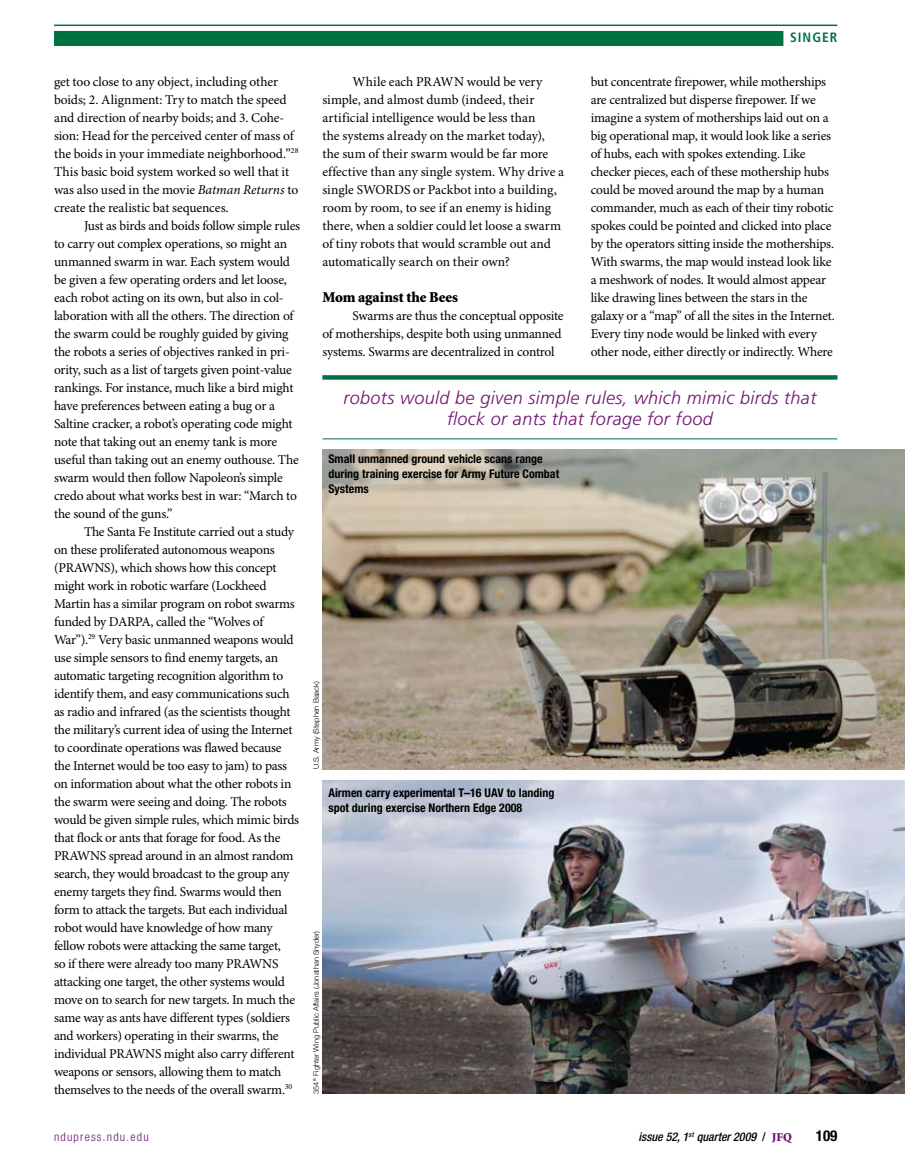
<style>
.page{position:relative;width:905px;height:1175px;background:#fff}
.page>*{position:absolute;margin:0;border:0;box-sizing:border-box;transform-origin:0 0}
.t1{font:italic 300 18px/21px "Frutiger LT Std";letter-spacing:.02em;color:#711471;text-align:center}
.t2{font:900 15px "Minion Std";letter-spacing:-.005em;color:#000}
.t3{font:700 condensed 15px "Helvetica Neue LT Std";color:#000}
.t4{font:13.5px/18px "Minion Pro";letter-spacing:-.02em;color:#000}
.t5{font:13.5px/18px "Minion Pro";color:#000}
.t6{font:700 condensed 13.5px "Frutiger LT Std";letter-spacing:.075em;color:#007242}
.t7{font:700 condensed 12px/15px "Helvetica Neue LT Std";color:#000}
.t8{font:italic 500 condensed 12px "Helvetica Neue LT Std";color:#000}
.t9{font:300 condensed 12px "Helvetica Neue LT Std";letter-spacing:.1em;color:#711471}
.t10{font:300 7.5px "Helvetica Neue LT Std";color:#000}
.s1{font-style:italic}
.s2{font-style:normal}
.s3{font-family:"Minion Std";font-weight:900;font-style:normal;font-stretch:normal;color:#711471}
</style>
<div class="page">
<div style="left:54px;top:31px;width:729px;height:15px;background:#007242"></div>
<hr style="left:54px;top:25px;width:783px;height:1px;background:#007242">
<img style="left:322px;top:780px;width:582px;height:314px">
<img style="left:322px;top:449px;width:582px;height:320px">
<div style="left:322px;top:375px;width:515px;height:5px;background:#007242"></div>
<hr style="left:322px;top:438px;width:515px;height:1px;background:#007242">
<p class="t6" style="left:790px;top:30px;width:49px">SINGER</p>
<p class="t4" style="left:54px;top:73px;width:246px">get too close to any object, including other boids; 2. Alignment: Try to match the speed and direction of nearby boids; and 3. Cohe&shy;sion: Head for the perceived center of mass of the boids in your immediate neighborhood.”<sup>28<br></sup>This basic boid system worked so well that it was also used in the movie <span class="s1">Batman Returns</span> to create the realistic bat sequences.</p>
<p class="t4" style="left:54px;top:217px;width:248px;text-indent:30px">Just as birds and boids follow simple rules to carry out complex operations, so might an unmanned swarm in war. Each system would be given a few operating orders and let loose, each robot acting on its own, but also in col&shy;laboration with all the others. The direction of the swarm could be roughly guided by giving the robots a series of objectives ranked in pri&shy;ority, such as a list of targets given point-value rankings. For instance, much like a bird might have preferences between eating a bug or a Saltine cracker, a robot’s operating code might note that taking out an enemy tank is more useful than taking out an enemy outhouse. The swarm would then follow Napoleon’s simple credo about what works best in war: “March to the sound of the guns.”</p>
<p class="t4" style="left:54px;top:523px;width:246px;text-indent:30px">The Santa Fe Institute carried out a study on these proliferated autonomous weapons (PRAWNS), which shows how this concept might work in robotic warfare (Lockheed Martin has a similar program on robot swarms funded by DARPA, called the “Wolves of War”).<sup>29</sup> Very basic unmanned weapons would use simple sensors to find enemy targets, an automatic targeting recognition algorithm to identify them, and easy communications such as radio and infrared (as the scientists thought the military’s current idea of using the Internet to coordinate operations was flawed because the Internet would be too easy to jam) to pass on information about what the other robots in the swarm were seeing and doing. The robots would be given simple rules, which mimic birds that flock or ants that forage for food. As the PRAWNS spread around in an almost random search, they would broadcast to the group any enemy targets they find. Swarms would then form to attack the targets. But each individual robot would have knowledge of how many fellow robots were attacking the same target,<br>so if there were already too many PRAWNS attacking one target, the other systems would move on to search for new targets. In much the same way as ants have different types (soldiers and workers) operating in their swarms, the individual PRAWNS might also carry different weapons or sensors, allowing them to match themselves to the needs of the overall swarm.<sup>30</sup></p>
<p class="t4" style="left:590px;top:73px;width:246px">but concentrate firepower, while motherships are centralized but disperse firepower. If we imagine a system of motherships laid out on a big operational map, it would look like a series of hubs, each with spokes extending. Like checker pieces, each of these mothership hubs could be moved around the map by a human commander, much as each of their tiny robotic spokes could be pointed and clicked into place by the operators sitting inside the motherships.<br>With swarms, the map would instead look like a meshwork of nodes. It would almost appear like drawing lines between the stars in the galaxy or a “map” of all the sites in the Internet.<br>Every tiny node would be linked with every other node, either directly or indirectly. Where</p>
<h1 class="t1" style="left:343px;top:387px;width:474px">robots would be given simple rules, which mimic birds that flock or ants that forage for food</h1>
<p class="t7" style="left:328px;top:451px;width:232px">Small unmanned ground vehicle scans range during training exercise for Army Future Combat<br>Systems</p>
<p class="t5" style="left:322px;top:73px;width:243px;text-indent:30px">While each PRAWN would be very simple, and almost dumb (indeed, their artificial intelligence would be less than<br>the systems already on the market today), the sum of their swarm would be far more effective than any single system. Why drive a single SWORDS or Packbot into a building, room by room, to see if an enemy is hiding there, when a soldier could let loose a swarm of tiny robots that would scramble out and automatically search on their own?</p>
<p class="t2" style="left:322px;top:289px;width:137px">Mom against the Bees</p>
<p class="t4" style="left:322px;top:307px;width:243px;text-indent:30px">Swarms are thus the conceptual opposite of motherships, despite both using unmanned systems. Swarms are decentralized in control</p>
<p class="t10" style="left:311px;top:769px;width:90px;rotate:-90deg">U.S. Army (Stephen Baack)</p>
<p class="t7" style="left:328px;top:784px;width:227px">Airmen carry experimental T–16 UAV to landing spot during exercise Northern Edge 2008</p>
<p class="t10" style="left:311px;top:1094px;width:165px;rotate:-90deg">354<sup>th</sup> Fighter Wing Public Affairs (Jonathan Snyder)</p>
<p class="t9" style="left:54px;top:1129px;width:96px">ndupress.ndu.edu</p>
<p class="t8" style="left:638px;top:1129px;width:155px">issue 52, 1<sup>st</sup> quarter 2009 <span class="s2">/</span> <span class="s3">JFQ</span></p>
<p class="t3" style="left:815px;top:1126px;width:23px">109</p>
</div>
